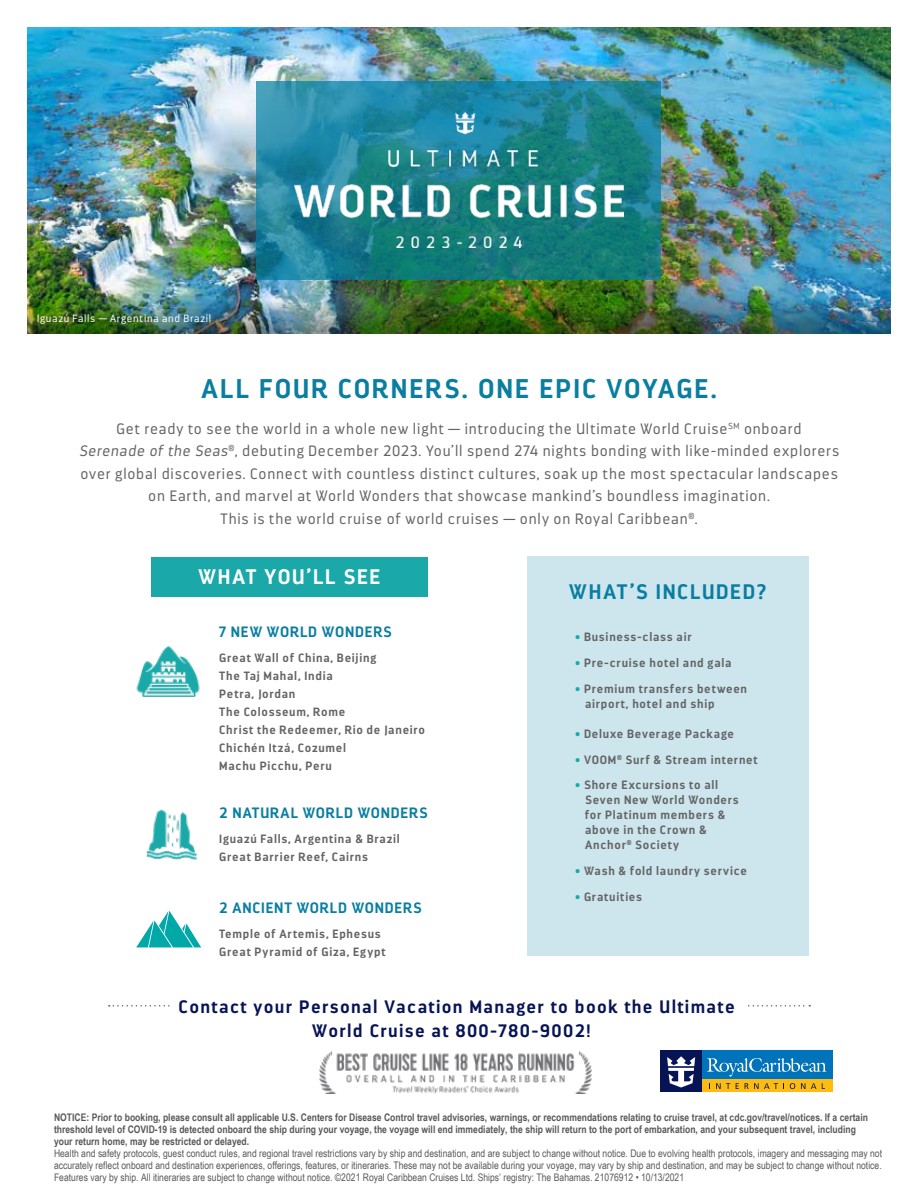
<style>
.page{position:relative;width:918px;height:1188px;background:#fff}
.page>*{position:absolute;margin:0;border:0;box-sizing:border-box;transform-origin:0 0}
.t1{font:700 27px "Darwin";letter-spacing:.075em;color:#097ea1}
.t2{font:700 21px "Darwin";letter-spacing:.08em;color:#097ea1}
.t3{font:700 21px "Darwin";letter-spacing:.08em;color:#fff}
.t4{font:700 18px/23.7px "Darwin";letter-spacing:.075em;color:#061456;text-align:center}
.t5{font:300 15px/22.5px "Darwin";letter-spacing:.055em;color:#636466;text-align:center}
.t6{font:700 15px "Darwin";letter-spacing:.055em;color:#097ea1}
.t7{font:700 12px/18px "Darwin";letter-spacing:.065em;color:#636466}
.t8{font:10.5px/11.9px "Arial Narrow";letter-spacing:.005em;color:#595959;text-align:justify}
.t9{font:700 10.5px/12px "Arial Narrow";letter-spacing:.005em;color:#595959}
.t10{font:300 10.5px "Darwin";letter-spacing:.07em;color:#fff}
.s1{font-style:italic}
.s2{color:#1aa9a8}
</style>
<div class="page">
<div style="left:151px;top:557px;width:277px;height:40px;background:#1aa9a8"></div>
<div style="left:527px;top:557px;width:282px;height:399px;background:#cde5ec"></div>
<div style="left:660px;top:1050px;width:172px;height:42px;background:#0073bb"></div>
<div style="left:660px;top:1050px;width:42px;height:42px;background:#061456"></div>
<div style="left:702px;top:1079px;width:130px;height:13px;background:#febc11"></div>
<svg style="left:716px;top:1083px;width:14px;height:6px"></svg>
<svg style="left:736px;top:1083px;width:3px;height:6px"></svg>
<svg style="left:745px;top:1083px;width:39px;height:6px"></svg>
<svg style="left:790px;top:1083px;width:5px;height:6px"></svg>
<svg style="left:801px;top:1083px;width:4px;height:6px"></svg>
<svg style="left:811px;top:1083px;width:5px;height:6px"></svg>
<svg style="left:667px;top:1056px;width:28px;height:31px"></svg>
<svg style="left:707px;top:1058px;width:120px;height:19px"></svg>
<img style="left:320px;top:1051px;width:271px;height:43px">
<svg style="left:748px;top:1005px;width:62px;height:2px"></svg>
<svg style="left:109px;top:1005px;width:61px;height:2px"></svg>
<img style="left:27px;top:27px;width:864px;height:254px">
<svg style="left:257px;top:81px;width:404px;height:198px;background:#1e8394"></svg>
<img style="left:295px;top:112px;width:328px;height:136px">
<img style="left:27px;top:281px;width:864px;height:52px">
<svg style="left:136px;top:911px;width:65px;height:36px"></svg>
<img style="left:146px;top:809px;width:52px;height:51px">
<img style="left:136px;top:646px;width:64px;height:51px">
<p class="t10" style="left:37px;top:312px;width:176px">Iguazú Falls — Argentina and Brazil</p>
<h1 class="t1" style="left:201px;top:372px;width:517px">ALL FOUR CORNERS. ONE EPIC VOYAGE.</h1>
<p class="t5" style="left:79px;top:417px;width:762px">Get ready to see the world in a whole new light — introducing the Ultimate World Cruise<sup>SM</sup> onboard<br><span class="s1">Serenade of the Seas</span><sup>®</sup>, debuting December 2023. You’ll spend 274 nights bonding with like-minded explorers over global discoveries. Connect with countless distinct cultures, soak up the most spectacular landscapes on Earth, and marvel at World Wonders that showcase mankind’s boundless imagination.<br>This is the world cruise of world cruises — only on Royal Caribbean<sup>®</sup>.</p>
<h2 class="t3" style="left:198px;top:564px;width:183px">WHAT YOU’LL SEE</h2>
<h3 class="t6" style="left:219px;top:623px;width:174px">7 NEW WORLD WONDERS</h3>
<p class="t7" style="left:219px;top:649px;width:207px">Great Wall of China, Beijing<br>The Taj Mahal, India<br>Petra, Jordan<br>The Colosseum, Rome<br>Christ the Redeemer, Rio de Janeiro<br>Chichén Itzá, Cozumel<br>Machu Picchu, Peru</p>
<h3 class="t6" style="left:219px;top:804px;width:210px">2 NATURAL WORLD WONDERS</h3>
<p class="t7" style="left:219px;top:830px;width:182px">Iguazú Falls, Argentina &amp; Brazil<br>Great Barrier Reef, Cairns</p>
<h3 class="t6" style="left:219px;top:899px;width:204px">2 ANCIENT WORLD WONDERS</h3>
<p class="t7" style="left:219px;top:925px;width:168px">Temple of Artemis, Ephesus<br>Great Pyramid of Giza, Egypt</p>
<h2 class="t2" style="left:569px;top:579px;width:199px">WHAT’S INCLUDED?</h2>
<p class="t7" style="left:575px;top:628px;width:118px"><span class="s2">•</span> Business-class air</p>
<p class="t7" style="left:575px;top:654px;width:158px"><span class="s2">•</span> Pre-cruise hotel and gala</p>
<p class="t7" style="left:585px;top:681px;width:164px;line-height:15px;text-indent:-10px"><span class="s2">•</span> Premium transfers between airport, hotel and ship</p>
<p class="t7" style="left:575px;top:725px;width:160px"><span class="s2">•</span> Deluxe Beverage Package</p>
<p class="t7" style="left:575px;top:750px;width:184px"><span class="s2">•</span> VOOM<sup>®</sup> Surf &amp; Stream internet</p>
<p class="t7" style="left:585px;top:778px;width:155px;line-height:15px;text-indent:-10px"><span class="s2">•</span> Shore Excursions to all<br>Seven New World Wonders for Platinum members &amp; above in the Crown &amp;<br>Anchor<sup>®</sup> Society</p>
<p class="t7" style="left:575px;top:862px;width:173px"><span class="s2">•</span> Wash &amp; fold laundry service</p>
<p class="t7" style="left:575px;top:888px;width:68px"><span class="s2">•</span> Gratuities</p>
<h3 class="t4" style="left:179px;top:995px;width:558px">Contact your Personal Vacation Manager to book the Ultimate<br>World Cruise at 800-780-9002!</h3>
<p class="t9" style="left:54px;top:1111px;width:815px">NOTICE: Prior to booking, please consult all applicable U.S. Centers for Disease Control travel advisories, warnings, or recommendations relating to cruise travel, at cdc.gov/travel/notices. If a certain threshold level of COVID-19 is detected onboard the ship during your voyage, the voyage will end immediately, the ship will return to the port of embarkation, and your subsequent travel, including your return home, may be restricted or delayed.</p>
<p class="t8" style="left:54px;top:1147px;width:830px">Health and safety protocols, guest conduct rules, and regional travel restrictions vary by ship and destination, and are subject to change without notice. Due to evolving health protocols, imagery and messaging may not accurately reflect onboard and destination experiences, offerings, features, or itineraries. These may not be available during your voyage, may vary by ship and destination, and may be subject to change without notice.<br>Features vary by ship. All itineraries are subject to change without notice. ©2021 Royal Caribbean Cruises Ltd. Ships’ registry: The Bahamas. 21076912 • 10/13/2021</p>
</div>
